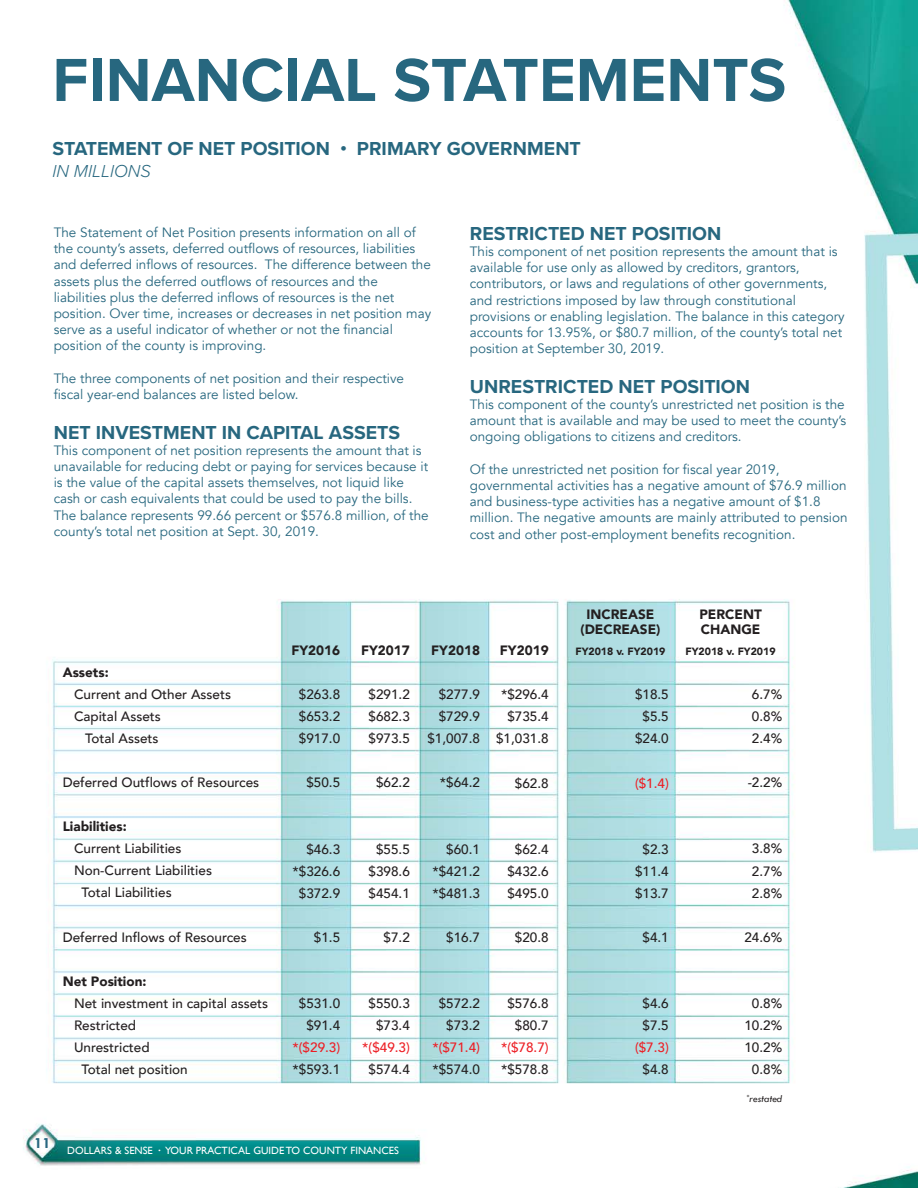
<style>
.page{position:relative;width:918px;height:1188px;background:#fff}
.page>*{position:absolute;margin:0;border:0;box-sizing:border-box;transform-origin:0 0}
.t1{font:700 63px "Proxima Nova";color:#27677f}
.t2{font:700 19.5px "Proxima Nova";color:#27677f}
.t3{font:italic 300 18px "Proxima Nova";color:#27677f}
.t4{font:700 15.75px "Tw Cen";color:#27677f}
.t5{font:13.5px/16.2px "Avenir";color:#27677f}
.t6{font:500 13.5px/22px "Avenir";color:#231f20;text-align:center}
.t7{font:900 13.5px/15px "Avenir";color:#231f20;text-align:center}
.t8{font:500 13.5px "Avenir";color:#ed1d24}
.t9{font:10.5px "Gill Sans";color:#fff}
.t10{font:900 10.5px "Avenir";color:#231f20}
.t11{font:italic 10.5px "Tw Cen";color:#231f20}
.s1{font-weight:700}
</style>
<div class="page">
<img style="left:23px;top:0;width:895px;height:1188px">
<h1 class="t1" style="left:52px;top:33px;width:735px">FINANCIAL STATEMENTS</h1>
<h2 class="t2" style="left:52px;top:134px;width:530px">STATEMENT OF NET POSITION • PRIMARY GOVERNMENT</h2>
<h3 class="t3" style="left:52px;top:157px;width:100px">IN MILLIONS</h3>
<p class="t5" style="left:54px;top:225px;width:379px">The Statement of Net Position presents information on all of the county’s assets, deferred outflows of resources, liabilities and deferred inflows of resources. The difference between the assets plus the deferred outflows of resources and the liabilities plus the deferred inflows of resources is the net position. Over time, increases or decreases in net position may serve as a useful indicator of whether or not the financial position of the county is improving.</p>
<p class="t5" style="left:54px;top:370px;width:352px">The three components of net position and their respective fiscal year-end balances are listed below.</p>
<h2 class="t2" style="left:54px;top:418px;width:348px">NET INVESTMENT IN CAPITAL ASSETS</h2>
<p class="t5" style="left:54px;top:442px;width:377px">This component of net position represents the amount that is unavailable for reducing debt or paying for services because it is the value of the capital assets themselves, not liquid like cash or cash equivalents that could be used to pay the bills.<br>The balance represents 99.66 percent or $576.8 million, of the county’s total net position at Sept. 30, 2019.</p>
<h2 class="t2" style="left:470px;top:219px;width:253px">RESTRICTED NET POSITION</h2>
<p class="t5" style="left:470px;top:244px;width:376px">This component of net position represents the amount that is available for use only as allowed by creditors, grantors, contributors, or laws and regulations of other governments, and restrictions imposed by law through constitutional provisions or enabling legislation. The balance in this category accounts for 13.95%, or $80.7 million, of the county’s total net position at September 30, 2019.</p>
<h2 class="t2" style="left:470px;top:372px;width:282px">UNRESTRICTED NET POSITION</h2>
<p class="t5" style="left:470px;top:397px;width:378px;text-align:justify">This component of the county’s unrestricted net position is the amount that is available and may be used to meet the county’s ongoing obligations to citizens and creditors.</p>
<p class="t5" style="left:470px;top:461px;width:379px">Of the unrestricted net position for fiscal year 2019, governmental activities has a negative amount of $76.9 million and business-type activities has a negative amount of $1.8 million. The negative amounts are mainly attributed to pension cost and other post-employment benefits recognition.</p>
<p class="t7" style="left:63px;top:664px;width:47px">Assets:</p>
<p class="t6" style="left:74px;top:683px;width:159px">Current and Other Assets</p>
<p class="t6" style="left:74px;top:705px;width:88px">Capital Assets</p>
<p class="t6" style="left:85px;top:727px;width:75px">Total Assets</p>
<p class="t6" style="left:63px;top:771px;width:198px">Deferred Outflows of Resources</p>
<p class="t7" style="left:63px;top:819px;width:66px">Liabilities:</p>
<p class="t6" style="left:74px;top:837px;width:109px">Current Liabilities</p>
<p class="t6" style="left:74px;top:859px;width:140px">Non-Current Liabilities</p>
<p class="t6" style="left:82px;top:881px;width:92px">Total Liabilities</p>
<p class="t6" style="left:63px;top:925px;width:186px">Deferred Inflows of Resources</p>
<p class="t7" style="left:63px;top:973px;width:85px">Net Position:</p>
<p class="t6" style="left:74px;top:991px;width:196px">Net investment in capital assets</p>
<p class="t6" style="left:74px;top:1013px;width:64px">Restricted</p>
<p class="t6" style="left:74px;top:1035px;width:77px">Unrestricted</p>
<p class="t6" style="left:82px;top:1057px;width:108px">Total net position</p>
<p class="t7" style="left:291px;top:643px;width:50px">FY2016</p>
<p class="t6" style="left:299px;top:683px;width:43px;text-align:justify">$263.8 $653.2 $917.0</p>
<p class="t6" style="left:306px;top:771px;width:35px">$50.5</p>
<p class="t6" style="left:293px;top:837px;width:49px;text-align:right">$46.3 *$326.6 $372.9</p>
<p class="t6" style="left:314px;top:925px;width:28px">$1.5</p>
<p class="t6" style="left:299px;top:992px;width:43px">$531.0 $91.4</p>
<p class="t8" style="left:293px;top:1036px;width:49px">*($29.3)</p>
<p class="t6" style="left:293px;top:1058px;width:49px">*$593.1</p>
<p class="t7" style="left:361px;top:643px;width:50px">FY2017</p>
<p class="t6" style="left:369px;top:683px;width:43px;text-align:justify">$291.2 $682.3 $973.5</p>
<p class="t6" style="left:376px;top:771px;width:35px">$62.2</p>
<p class="t7" style="left:431px;top:643px;width:50px">FY2018</p>
<p class="t6" style="left:427px;top:683px;width:54px;text-align:right">$277.9 $729.9 $1,007.8</p>
<p class="t6" style="left:440px;top:771px;width:42px">*$64.2</p>
<p class="t7" style="left:500px;top:643px;width:50px">FY2019</p>
<p class="t6" style="left:496px;top:683px;width:54px;text-align:right">*$296.4 $735.4 $1,031.8</p>
<p class="t6" style="left:515px;top:771px;width:35px">$62.8</p>
<p class="t6" style="left:369px;top:837px;width:43px">$55.5 $398.6 $454.1</p>
<p class="t6" style="left:384px;top:925px;width:28px">$7.2</p>
<p class="t6" style="left:369px;top:992px;width:43px">$550.3 $73.4</p>
<p class="t8" style="left:362px;top:1036px;width:49px">*($49.3)</p>
<p class="t6" style="left:369px;top:1058px;width:43px">$574.4</p>
<p class="t6" style="left:432px;top:837px;width:49px;text-align:justify;text-indent:14px">$60.1 *$421.2 *$481.3</p>
<p class="t6" style="left:446px;top:925px;width:35px">$16.7</p>
<p class="t6" style="left:439px;top:992px;width:43px">$572.2 $73.2</p>
<p class="t8" style="left:432px;top:1036px;width:49px">*($71.4)</p>
<p class="t6" style="left:432px;top:1058px;width:49px">*$574.0</p>
<p class="t6" style="left:507px;top:837px;width:43px">$62.4 $432.6 $495.0</p>
<p class="t6" style="left:515px;top:925px;width:35px">$20.8</p>
<p class="t6" style="left:507px;top:992px;width:43px">$576.8 $80.7</p>
<p class="t8" style="left:501px;top:1036px;width:49px">*($78.7)</p>
<p class="t6" style="left:501px;top:1058px;width:49px">*$578.8</p>
<p class="t4" style="left:34px;top:1133px;width:18px">11</p>
<p class="t9" style="left:67px;top:1144px;width:333px">DOLLARS &amp; SENSE <span class="s1">·</span> YOUR PRACTICAL GUIDE TO COUNTY FINANCES</p>
<p class="t7" style="left:580px;top:607px;width:81px">INCREASE (DECREASE)</p>
<p class="t10" style="left:575px;top:643px;width:91px">FY2018 v. FY2019</p>
<p class="t6" style="left:635px;top:683px;width:35px">$18.5 $5.5 $24.0</p>
<p class="t8" style="left:635px;top:771px;width:35px">($1.4)</p>
<p class="t7" style="left:699px;top:606px;width:64px;text-align:left">PERCENT<br>CHANGE</p>
<p class="t10" style="left:686px;top:642px;width:91px">FY2018 v. FY2019</p>
<p class="t6" style="left:752px;top:683px;width:32px;text-align:justify">6.7% 0.8% 2.4%</p>
<p class="t6" style="left:748px;top:771px;width:36px">-2.2%</p>
<p class="t6" style="left:635px;top:837px;width:35px">$2.3 $11.4 $13.7</p>
<p class="t6" style="left:643px;top:925px;width:28px">$4.1</p>
<p class="t6" style="left:752px;top:837px;width:32px;text-align:justify">3.8% 2.7% 2.8%</p>
<p class="t6" style="left:744px;top:925px;width:39px">24.6%</p>
<p class="t6" style="left:643px;top:992px;width:28px;text-align:left">$4.6 $7.5</p>
<p class="t8" style="left:635px;top:1036px;width:35px">($7.3)</p>
<p class="t6" style="left:643px;top:1058px;width:28px">$4.8</p>
<p class="t6" style="left:744px;top:991px;width:39px">0.8%<br>10.2%<br>10.2%<br>0.8%</p>
<p class="t11" style="left:747px;top:1092px;width:37px"><sup>*</sup>restated</p>
</div>
